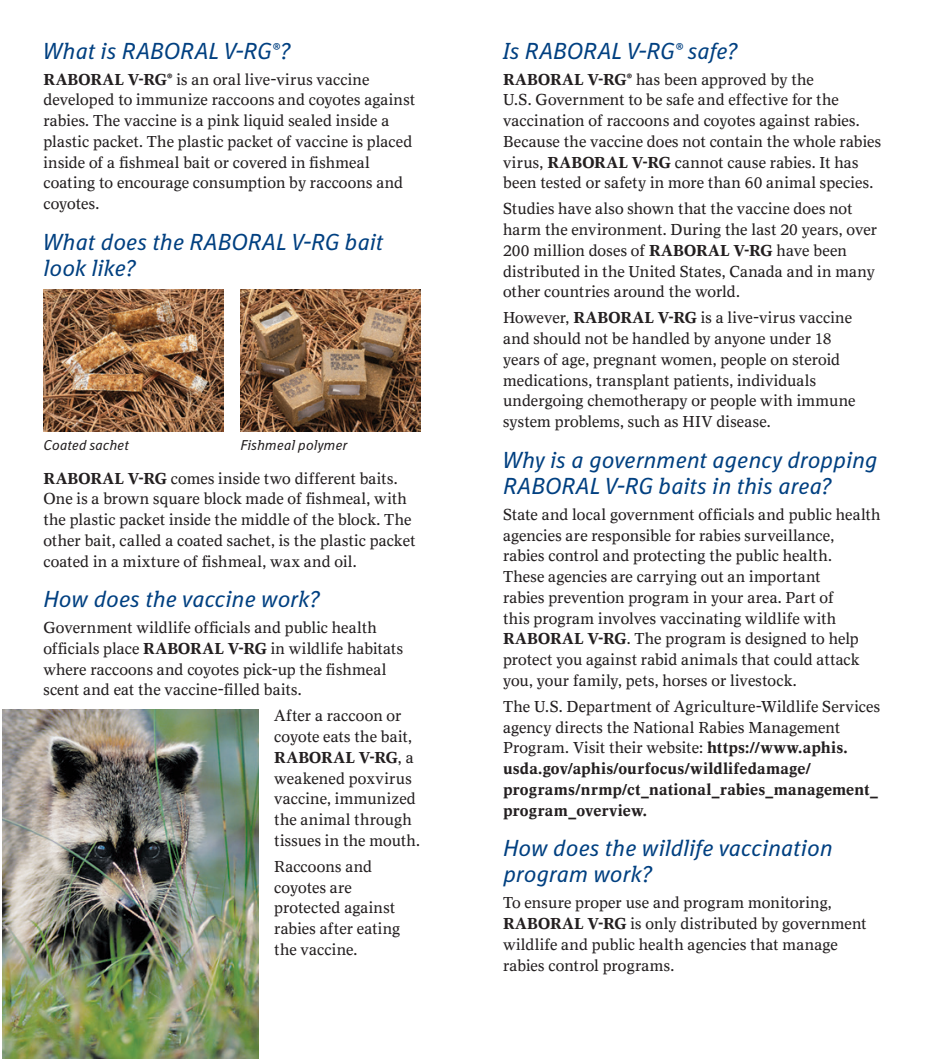
<style>
.page{position:relative;width:925px;height:1059px;background:#fff}
.page>*{position:absolute;margin:0;border:0;box-sizing:border-box;transform-origin:0 0}
.t1{font:italic 22.4px/25.9px "BI Sans NEXT";letter-spacing:.01em;color:#014081}
.t2{font:15.58px/20.8px "BI Antiqua II Ml";color:#231f20}
.t3{font:700 15.58px/20.8px "BI Antiqua II Ml";letter-spacing:.005em;color:#231f20}
.t4{font:italic 13.83px "BI Sans NEXT";letter-spacing:.015em;color:#231f20}
.s1{font-weight:700}
.s2{font-weight:400}
</style>
<div class="page">
<img style="left:44px;top:289px;width:179px;height:143px">
<img style="left:241px;top:289px;width:179px;height:143px">
<img style="left:2px;top:709px;width:256px;height:349px">
<h1 class="t1" style="left:43px;top:38px;width:247px">What is RABORAL V-RG®?</h1>
<p class="t2" style="left:43px;top:69px;width:373px"><span class="s1">RABORAL V-RG®</span> is an oral live-virus vaccine developed to immunize raccoons and coyotes against rabies. The vaccine is a pink liquid sealed inside a plastic packet. The plastic packet of vaccine is placed inside of a fishmeal bait or covered in fishmeal coating to encourage consumption by raccoons and coyotes.</p>
<h1 class="t1" style="left:43px;top:229px;width:341px">What does the RABORAL V-RG bait look like?</h1>
<p class="t4" style="left:43px;top:437px;width:87px">Coated sachet</p>
<p class="t4" style="left:240px;top:437px;width:108px">Fishmeal polymer</p>
<p class="t2" style="left:43px;top:467px;width:373px"><span class="s1">RABORAL V-RG</span> comes inside two different baits.<br>One is a brown square block made of fishmeal, with the plastic packet inside the middle of the block. The other bait, called a coated sachet, is the plastic packet coated in a mixture of fishmeal, wax and oil.</p>
<h1 class="t1" style="left:43px;top:586px;width:277px">How does the vaccine work?</h1>
<p class="t2" style="left:43px;top:617px;width:361px">Government wildlife officials and public health officials place <span class="s1">RABORAL V-RG</span> in wildlife habitats where raccoons and coyotes pick-up the fishmeal scent and eat the vaccine-filled baits.</p>
<p class="t2" style="left:274px;top:705px;width:147px">After a raccoon or coyote eats the bait,<br><span class="s1">RABORAL V-RG</span>, a weakened poxvirus vaccine, immunized the animal through tissues in the mouth.</p>
<p class="t2" style="left:274px;top:856px;width:127px">Raccoons and coyotes are protected against rabies after eating the vaccine.</p>
<h1 class="t1" style="left:503px;top:38px;width:235px">Is RABORAL V-RG® safe?</h1>
<p class="t2" style="left:503px;top:69px;width:379px"><span class="s1">RABORAL V-RG®</span> has been approved by the<br>U.S. Government to be safe and effective for the vaccination of raccoons and coyotes against rabies.<br>Because the vaccine does not contain the whole rabies virus, <span class="s1">RABORAL V-RG</span> cannot cause rabies. It has been tested or safety in more than 60 animal species.</p>
<p class="t2" style="left:503px;top:198px;width:375px">Studies have also shown that the vaccine does not harm the environment. During the last 20 years, over 200 million doses of <span class="s1">RABORAL V-RG</span> have been distributed in the United States, Canada and in many other countries around the world.</p>
<p class="t2" style="left:503px;top:307px;width:354px">However, <span class="s1">RABORAL V-RG</span> is a live-virus vaccine and should not be handled by anyone under 18 years of age, pregnant women, people on steroid medications, transplant patients, individuals undergoing chemotherapy or people with immune system problems, such as HIV disease.</p>
<h1 class="t1" style="left:503px;top:447px;width:375px">Why is a government agency dropping<br>RABORAL V-RG baits in this area?</h1>
<p class="t2" style="left:503px;top:504px;width:379px">State and local government officials and public health agencies are responsible for rabies surveillance,<br>rabies control and protecting the public health.<br>These agencies are carrying out an important<br>rabies prevention program in your area. Part of<br>this program involves vaccinating wildlife with <span class="s1">RABORAL V-RG</span>. The program is designed to help protect you against rabid animals that could attack you, your family, pets, horses or livestock.</p>
<p class="t3" style="left:503px;top:696px;width:378px"><span class="s2">The U.S. Department of Agriculture-Wildlife Services agency directs the National Rabies Management Program. Visit their website:</span> https://www.aphis. usda.gov/aphis/ourfocus/wildlifedamage/ programs/nrmp/ct_national_rabies_management_ program_overview.</p>
<h1 class="t1" style="left:503px;top:835px;width:331px">How does the wildlife vaccination program work?</h1>
<p class="t2" style="left:503px;top:892px;width:365px">To ensure proper use and program monitoring, <span class="s1">RABORAL V-RG</span> is only distributed by government wildlife and public health agencies that manage rabies control programs.</p>
</div>
